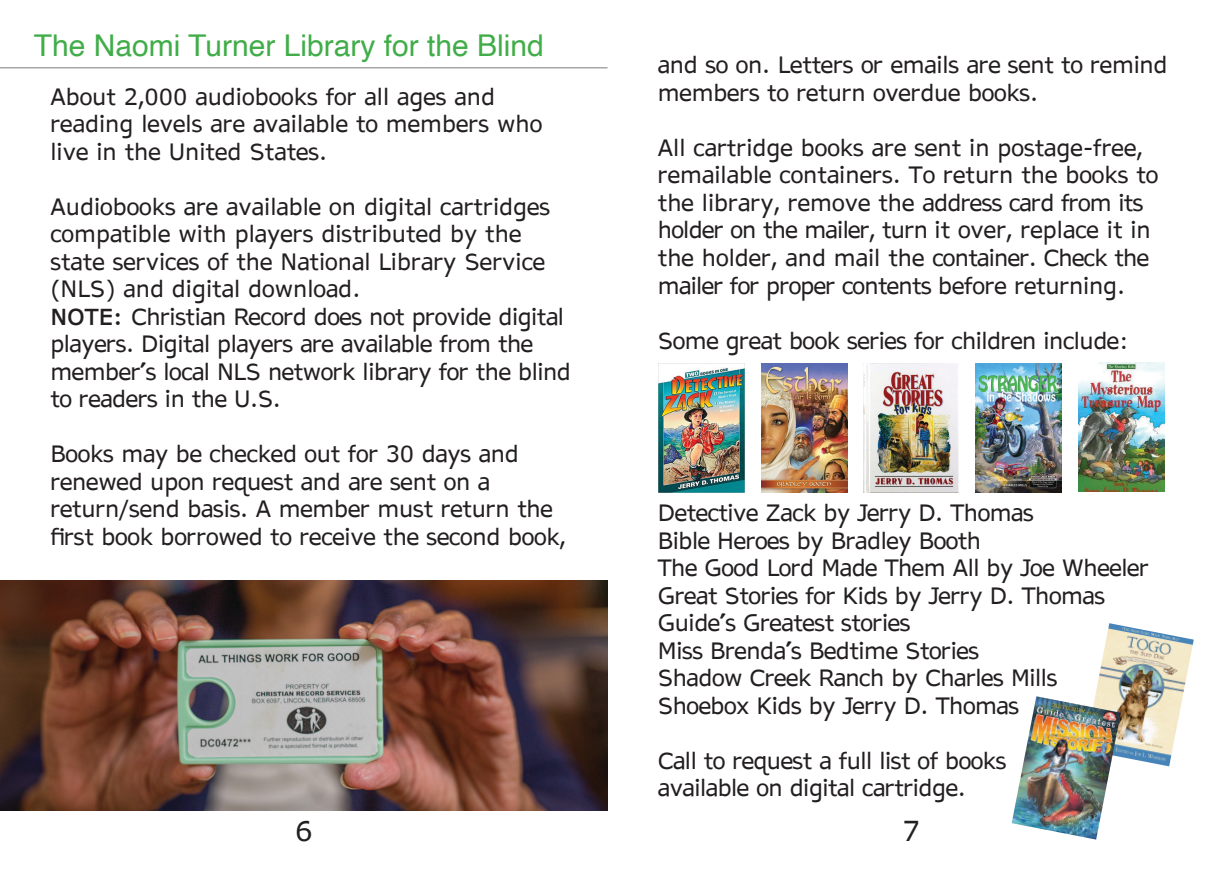
<style>
.page{position:relative;width:1215px;height:878px;background:#fff}
.page>*{position:absolute;margin:0;border:0;box-sizing:border-box;transform-origin:0 0}
._12_point{font:30px "Helvetica";color:#41ad49}
.Body_text{font:27.5px "AP Hont";color:#231f20}
.Body_text-2{font:22.5px/27.5px "AP Hont";letter-spacing:-.01em;color:#231f20}
.s1{font-weight:700}
</style>
<div class="page">
<hr style="left:0;top:67px;width:608px;height:1px;background:#949698">
<img style="left:0;top:580px;width:607px;height:230px">
<img style="left:976px;top:363px;width:86px;height:130px">
<img style="left:864px;top:363px;width:95px;height:130px">
<img style="left:761px;top:363px;width:86px;height:129px">
<img style="left:658px;top:363px;width:86px;height:129px">
<img style="left:1078px;top:362px;width:86px;height:130px">
<img style="left:1095px;top:623px;width:99px;height:143px">
<img style="left:1012px;top:696px;width:109px;height:143px">
<p class="_12_point" style="left:34px;top:23px;width:512px">The Naomi Turner Library for the Blind</p>
<p class="Body_text-2" style="left:50px;top:82px;width:493px">About 2,000 audiobooks for all ages and reading levels are available to members who live in the United States.</p>
<p class="Body_text-2" style="left:50px;top:192px;width:501px">Audiobooks are available on digital cartridges compatible with players distributed by the state services of the National Library Service (NLS) and digital download.</p>
<p class="Body_text-2" style="left:50px;top:302px;width:522px"><span class="s1">NOTE:</span> Christian Record does not provide digital players. Digital players are available from the member’s local NLS network library for the blind to readers in the U.S.</p>
<p class="Body_text-2" style="left:50px;top:440px;width:517px">Books may be checked out for 30 days and renewed upon request and are sent on a return/send basis. A member must return the first book borrowed to receive the second book,</p>
<p class="Body_text-2" style="left:658px;top:51px;width:511px">and so on. Letters or emails are sent to remind members to return overdue books.</p>
<p class="Body_text-2" style="left:658px;top:134px;width:502px">All cartridge books are sent in postage-free, remailable containers. To return the books to the library, remove the address card from its holder on the mailer, turn it over, replace it in the holder, and mail the container. Check the mailer for proper contents before returning.</p>
<p class="Body_text-2" style="left:658px;top:326px;width:473px">Some great book series for children include:</p>
<p class="Body_text-2" style="left:658px;top:499px;width:377px">Detective Zack by Jerry D. Thomas</p>
<p class="Body_text-2" style="left:658px;top:526px;width:325px">Bible Heroes by Bradley Booth</p>
<p class="Body_text-2" style="left:658px;top:554px;width:493px">The Good Lord Made Them All by Joe Wheeler</p>
<p class="Body_text-2" style="left:658px;top:581px;width:449px">Great Stories for Kids by Jerry D. Thomas</p>
<p class="Body_text-2" style="left:658px;top:609px;width:254px">Guide’s Greatest stories</p>
<p class="Body_text-2" style="left:658px;top:636px;width:323px">Miss Brenda’s Bedtime Stories</p>
<p class="Body_text-2" style="left:658px;top:664px;width:401px">Shadow Creek Ranch by Charles Mills</p>
<p class="Body_text-2" style="left:658px;top:691px;width:363px">Shoebox Kids by Jerry D. Thomas</p>
<p class="Body_text-2" style="left:658px;top:746px;width:350px">Call to request a full list of books</p>
<p class="Body_text-2" style="left:658px;top:774px;width:310px">available on digital cartridge.</p>
<p class="Body_text" style="left:295px;top:811px;width:19px">6</p>
<p class="Body_text" style="left:903px;top:811px;width:19px">7</p>
</div>
